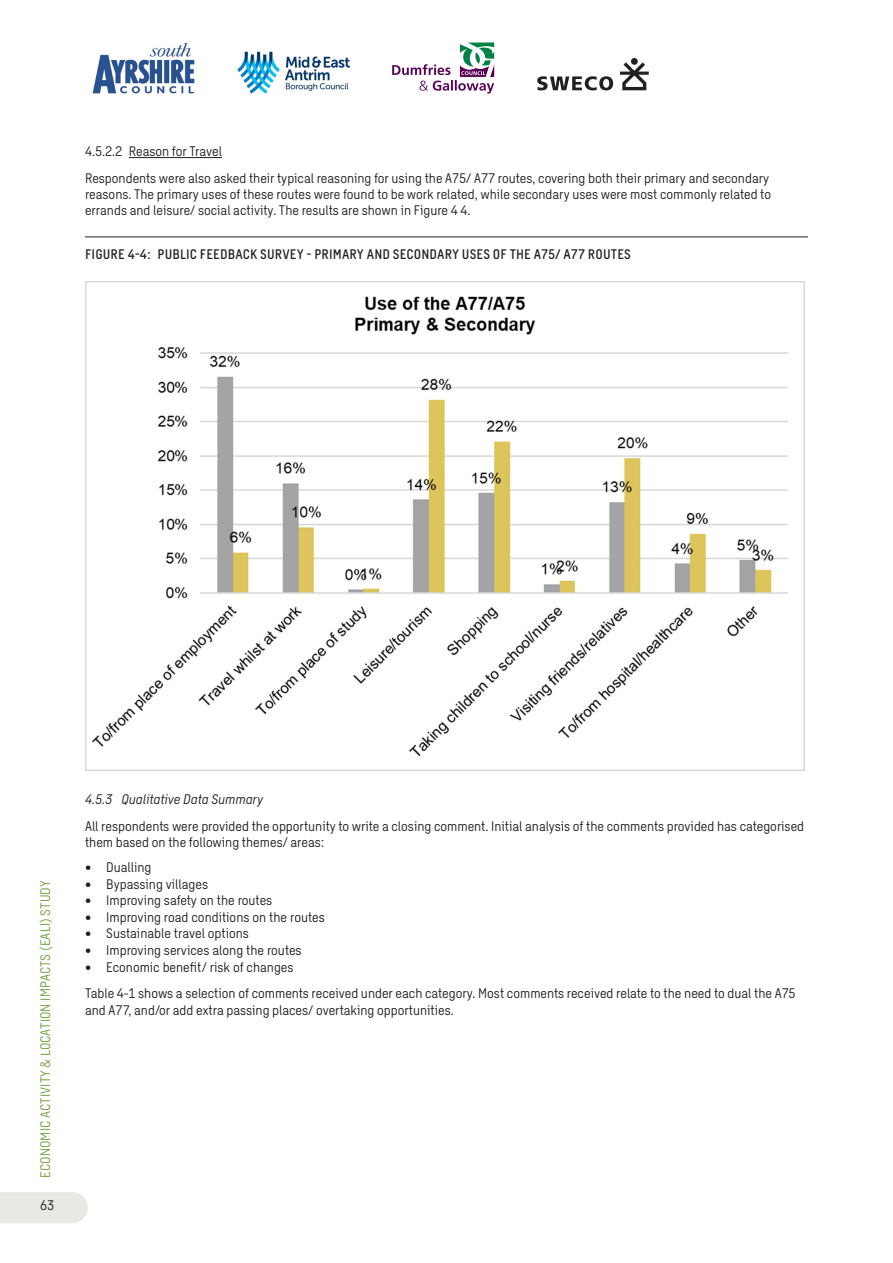
<style>
.page{position:relative;width:893px;height:1263px;background:#fff}
.page>*{position:absolute;margin:0;border:0;box-sizing:border-box;transform-origin:0 0}
.Regular_text_9pt{font:13.5px/16.2px "Sweco Sans";color:#231f20}
.t1{font:500 13.5px "Sweco Sans";letter-spacing:.01em;color:#231f20}
.t2{font:13.5px "Sweco Sans";letter-spacing:.01em;color:#72a13e}
.t3{font:italic 13.5px "Sweco Sans";color:#231f20}
</style>
<div class="page">
<div style="left:0;top:1192px;width:88px;height:31px;background:#e9e8e4"></div>
<img style="left:93px;top:43px;width:101px;height:51px">
<img style="left:238px;top:51px;width:111px;height:43px">
<svg style="left:392px;top:43px;width:102px;height:51px"></svg>
<svg style="left:620px;top:62px;width:29px;height:28px"></svg>
<div style="left:631px;top:58px;width:7px;height:7px;background:#231f20;border-radius:50%"></div>
<svg style="left:537px;top:76px;width:76px;height:14px"></svg>
<hr style="left:129px;top:157px;width:93px;height:1px;background:#231f20">
<hr style="left:85px;top:237px;width:723px;height:1px;background:#231f20">
<img style="left:85px;top:282px;width:720px;height:489px">
<p class="Regular_text_9pt" style="left:85px;top:143px;width:138px">4.5.2.2 Reason for Travel</p>
<p class="Regular_text_9pt" style="left:85px;top:170px;width:687px">Respondents were also asked their typical reasoning for using the A75/ A77 routes, covering both their primary and secondary reasons. The primary uses of these routes were found to be work related, while secondary uses were most commonly related to errands and leisure/ social activity. The results are shown in Figure 4 4.</p>
<p class="t1" style="left:85px;top:246px;width:547px">FIGURE 4-4: PUBLIC FEEDBACK SURVEY - PRIMARY AND SECONDARY USES OF THE A75/ A77 ROUTES</p>
<p class="t2" style="left:38px;top:1178px;width:299px;rotate:-90deg">ECONOMIC ACTIVITY &amp; LOCATION IMPACTS (EALI) STUDY</p>
<p class="Regular_text_9pt" style="left:40px;top:1197px;width:16px">63</p>
<p class="t3" style="left:85px;top:792px;width:180px">4.5.3 Qualitative Data Summary</p>
<p class="Regular_text_9pt" style="left:85px;top:818px;width:721px">All respondents were provided the opportunity to write a closing comment. Initial analysis of the comments provided has categorised them based on the following themes/ areas:</p>
<p class="Regular_text_9pt" style="left:85px;top:859px;width:68px">• Dualling</p>
<p class="Regular_text_9pt" style="left:85px;top:876px;width:125px">• Bypassing villages</p>
<p class="Regular_text_9pt" style="left:85px;top:892px;width:189px">• Improving safety on the routes</p>
<p class="Regular_text_9pt" style="left:85px;top:909px;width:241px">• Improving road conditions on the routes</p>
<p class="Regular_text_9pt" style="left:85px;top:926px;width:165px">• Sustainable travel options</p>
<p class="Regular_text_9pt" style="left:85px;top:942px;width:218px">• Improving services along the routes</p>
<p class="Regular_text_9pt" style="left:85px;top:959px;width:210px">• Economic benefit/ risk of changes</p>
<p class="Regular_text_9pt" style="left:85px;top:986px;width:712px">Table 4-1 shows a selection of comments received under each category. Most comments received relate to the need to dual the A75 and A77, and/or add extra passing places/ overtaking opportunities.</p>
</div>
